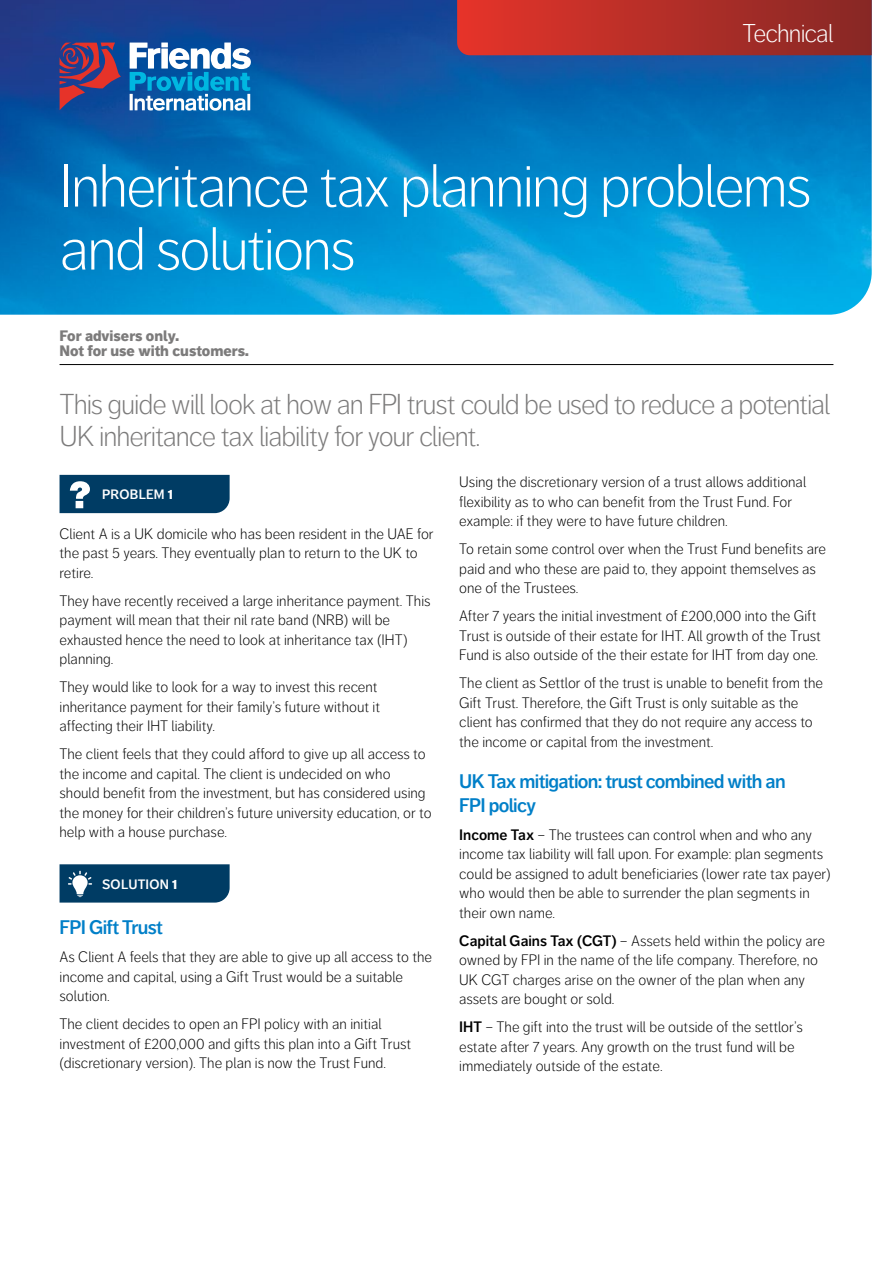
<style>
.page{position:relative;width:893px;height:1263px;background:#fff}
.page>*{position:absolute;margin:0;border:0;box-sizing:border-box;transform-origin:0 0}
.Main_Heading_PFI{font:300 60px/63px "Friends Life Dagny";letter-spacing:-.035em;color:#fff}
.Stand_first_FPI{font:300 28.5px/31.5px "Friends Life Dagny";letter-spacing:-.04em;color:#7c7b7b}
.Tab_Device_FPI{font:300 25.5px "Friends Life Dagny";letter-spacing:-.035em;color:#fff}
.Heading_3_FPI{font:600 19.5px/24px "Friends Life Dagny";letter-spacing:-.035em;color:#007fc8}
.Body_text_FPI{font:300 15px/19.5px "Friends Life Dagny";color:#000}
.Advisers_only_FPI{font:900 15px/15px "Friends Life Dagny";color:#7c7b7b}
.Body{font:600 13.5px "Friends Life Dagny";letter-spacing:.015em;color:#fff}
.s1{font-weight:900}
.s2{font-weight:600}
</style>
<div class="page">
<img style="left:0;top:0;width:872px;height:315px">
<svg style="left:457px;top:0;width:415px;height:55px;background:#b42e28"></svg>
<svg style="left:60px;top:43px;width:61px;height:67px;background:#603d6c"></svg>
<svg style="left:130px;top:43px;width:121px;height:68px"></svg>
<hr style="left:60px;top:364px;width:773px;height:1px;background:#000">
<div style="left:60px;top:475px;width:170px;height:38px;background:#003c64"></div>
<svg style="left:60px;top:864px;width:170px;height:38px;background:#0e466c"></svg>
<p class="Tab_Device_FPI" style="left:742px;top:19px;width:93px">Technical</p>
<p class="Main_Heading_PFI" style="left:60px;top:155px;width:753px">Inheritance tax planning problems and solutions</p>
<p class="Advisers_only_FPI" style="left:60px;top:328px;width:191px">For advisers only.<br>Not for use with customers.</p>
<p class="Stand_first_FPI" style="left:60px;top:389px;width:772px">This guide will look at how an FPI trust could be used to reduce a potential<br>UK inheritance tax liability for your client.</p>
<p class="Body" style="left:102px;top:487px;width:72px">PROBLEM <span class="s1">1</span></p>
<p class="Body_text_FPI" style="left:60px;top:524px;width:376px">Client A is a UK domicile who has been resident in the UAE for the past 5 years. They eventually plan to return to the UK to retire.</p>
<p class="Body_text_FPI" style="left:60px;top:591px;width:373px">They have recently received a large inheritance payment. This payment will mean that their nil rate band (NRB) will be exhausted hence the need to look at inheritance tax (IHT) planning.</p>
<p class="Body_text_FPI" style="left:60px;top:677px;width:322px">They would like to look for a way to invest this recent inheritance payment for their family’s future without it affecting their IHT liability.</p>
<p class="Body_text_FPI" style="left:60px;top:744px;width:374px">The client feels that they could afford to give up all access to the income and capital. The client is undecided on who should benefit from the investment, but has considered using the money for their children’s future university education, or to help with a house purchase.</p>
<p class="Body" style="left:102px;top:876px;width:77px">SOLUTION <span class="s1">1</span></p>
<p class="Heading_3_FPI" style="left:60px;top:916px;width:105px">FPI Gift Trust</p>
<p class="Body_text_FPI" style="left:60px;top:947px;width:374px">As Client A feels that they are able to give up all access to the income and capital, using a Gift Trust would be a suitable solution.</p>
<p class="Body_text_FPI" style="left:60px;top:1014px;width:353px">The client decides to open an FPI policy with an initial investment of £200,000 and gifts this plan into a Gift Trust (discretionary version). The plan is now the Trust Fund.</p>
<p class="Body_text_FPI" style="left:459px;top:472px;width:348px">Using the discretionary version of a trust allows additional flexibility as to who can benefit from the Trust Fund. For example: if they were to have future children.</p>
<p class="Body_text_FPI" style="left:459px;top:539px;width:368px">To retain some control over when the Trust Fund benefits are paid and who these are paid to, they appoint themselves as one of the Trustees.</p>
<p class="Body_text_FPI" style="left:459px;top:606px;width:363px">After 7 years the initial investment of £200,000 into the Gift<br>Trust is outside of their estate for IHT. All growth of the Trust<br>Fund is also outside of the their estate for IHT from day one.</p>
<p class="Body_text_FPI" style="left:459px;top:673px;width:365px">The client as Settlor of the trust is unable to benefit from the Gift Trust. Therefore, the Gift Trust is only suitable as the client has confirmed that they do not require any access to the income or capital from the investment.</p>
<p class="Heading_3_FPI" style="left:459px;top:769px;width:328px">UK Tax mitigation: trust combined with an<br>FPI policy</p>
<p class="Body_text_FPI" style="left:459px;top:825px;width:373px"><span class="s2">Income Tax</span> – The trustees can control when and who any income tax liability will fall upon. For example: plan segments could be assigned to adult beneficiaries (lower rate tax payer) who would then be able to surrender the plan segments in their own name.</p>
<p class="Body_text_FPI" style="left:459px;top:931px;width:367px"><span class="s2">Capital Gains Tax (CGT)</span> – Assets held within the policy are owned by FPI in the name of the life company. Therefore, no UK CGT charges arise on the owner of the plan when any assets are bought or sold.</p>
<p class="Body_text_FPI" style="left:459px;top:1017px;width:345px"><span class="s2">IHT</span> – The gift into the trust will be outside of the settlor’s estate after 7 years. Any growth on the trust fund will be immediately outside of the estate.</p>
</div>
